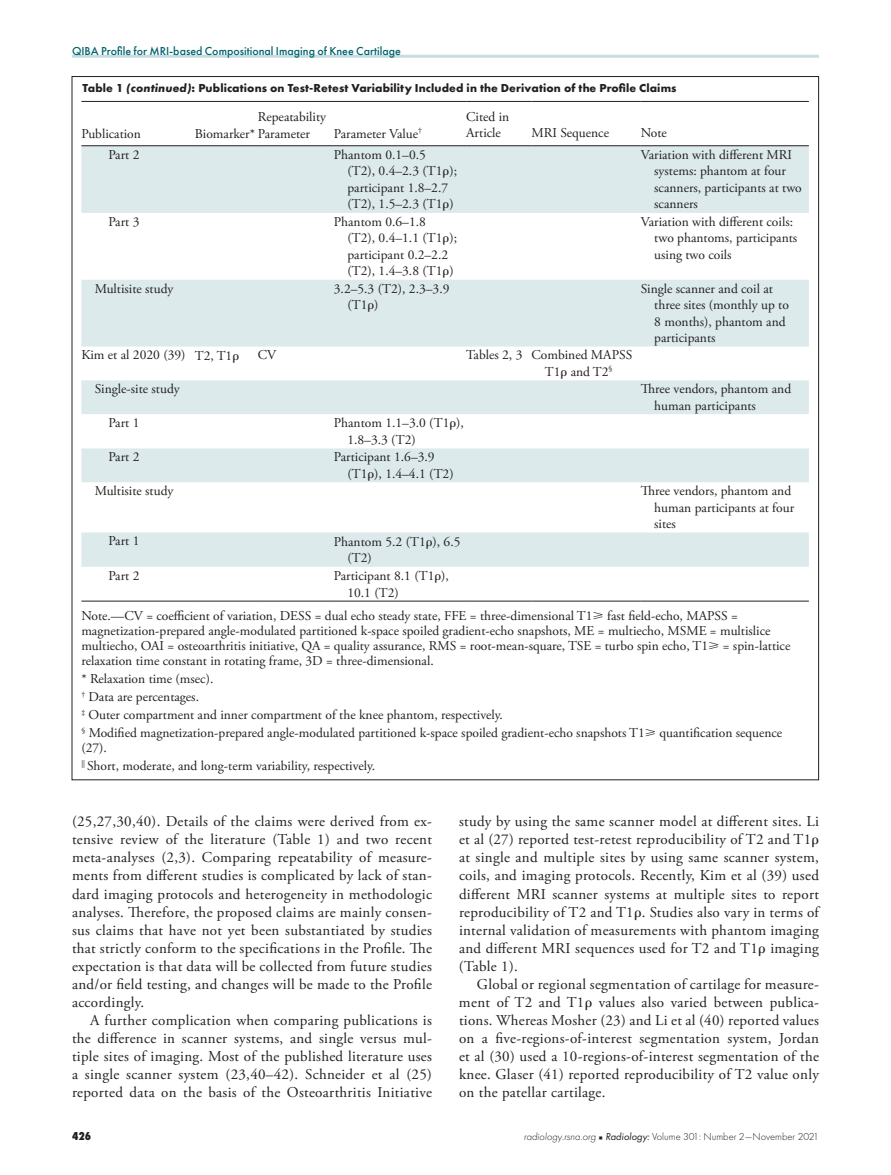
<style>
.page{position:relative;width:891px;height:1175px;background:#fff}
.page>*{position:absolute;margin:0;border:0;box-sizing:border-box;transform-origin:0 0}
.t1{font:15px/18px "Adobe Garamond Pro";letter-spacing:.02em;color:#231f20;text-align:justify}
.t2{font:13.5px/16.5px "Adobe Garamond Pro";color:#231f20}
.t3{font:700 12px "Futura PT";letter-spacing:.01em;color:#231f20}
.t4{font:500 12px "Futura PT";color:#00636d}
.t5{font:800 12px "Futura PT Cond";color:#231f20}
.t6{font:300 10.5px "Futura PT";color:#231f20}
.s1{font-style:italic}
.s2{font-family:"Universal Greekwith Math Pi"}
.s3{font-family:"Universal Newswith Comm Pi";font-weight:400;font-size:6px}
.s4{font-weight:400;font-style:italic}
</style>
<div class="page">
<hr style="left:72px;top:55px;width:747px;height:3px;background:#c6dee1">
<svg style="left:81px;top:146px;width:728px;height:421px;fill:#dceaec"></svg>
<hr style="left:81px;top:101px;width:114px;height:1px;background:#231f20">
<hr style="left:195px;top:101px;width:63px;height:1px;background:#231f20">
<hr style="left:258px;top:101px;width:76px;height:1px;background:#231f20">
<hr style="left:334px;top:101px;width:132px;height:1px;background:#231f20">
<hr style="left:466px;top:101px;width:65px;height:1px;background:#231f20">
<hr style="left:531px;top:101px;width:110px;height:1px;background:#231f20">
<hr style="left:641px;top:101px;width:168px;height:1px;background:#231f20">
<hr style="left:81px;top:145px;width:114px;height:1px;background:#231f20">
<hr style="left:195px;top:145px;width:63px;height:1px;background:#231f20">
<hr style="left:258px;top:145px;width:76px;height:1px;background:#231f20">
<hr style="left:334px;top:145px;width:132px;height:1px;background:#231f20">
<hr style="left:466px;top:145px;width:65px;height:1px;background:#231f20">
<hr style="left:531px;top:145px;width:110px;height:1px;background:#231f20">
<hr style="left:641px;top:145px;width:168px;height:1px;background:#231f20">
<hr style="left:81px;top:600px;width:114px;height:1px;background:#231f20">
<hr style="left:195px;top:600px;width:63px;height:1px;background:#231f20">
<hr style="left:258px;top:600px;width:76px;height:1px;background:#231f20">
<hr style="left:334px;top:600px;width:132px;height:1px;background:#231f20">
<hr style="left:466px;top:600px;width:65px;height:1px;background:#231f20">
<hr style="left:531px;top:600px;width:110px;height:1px;background:#231f20">
<hr style="left:641px;top:600px;width:168px;height:1px;background:#231f20">
<p class="t4" style="left:72px;top:44px;width:331px">QIBA Profile for MRI-based Compositional Imaging of Knee Cartilage</p>
<p class="t3" style="left:82px;top:80px;width:596px">Table 1 <span class="s1">(continued)</span>: Publications on Test-Retest Variability Included in the Derivation of the Profile Claims</p>
<p class="t2" style="left:258px;top:109px;width:70px">Repeatability</p>
<p class="t2" style="left:81px;top:125px;width:61px">Publication</p>
<p class="t2" style="left:195px;top:125px;width:117px">Biomarker* Parameter</p>
<p class="t2" style="left:334px;top:125px;width:90px">Parameter Value<sup>†</sup></p>
<p class="t2" style="left:466px;top:109px;width:45px">Cited in<br>Article</p>
<p class="t2" style="left:531px;top:125px;width:79px">MRI Sequence</p>
<p class="t2" style="left:641px;top:125px;width:28px">Note</p>
<p class="t2" style="left:108px;top:147px;width:33px">Part 2</p>
<p class="t2" style="left:347px;top:147px;width:111px;text-indent:-14px">Phantom 0.1–0.5 (T2), 0.4–2.3 (T1<span class="s2">R</span>); participant 1.8–2.7 (T2), 1.5–2.3 (T1<span class="s2">R</span>)</p>
<p class="t2" style="left:654px;top:147px;width:149px;text-indent:-14px">Variation with different MRI systems: phantom at four scanners, participants at two scanners</p>
<p class="t2" style="left:108px;top:214px;width:33px">Part 3</p>
<p class="t2" style="left:347px;top:214px;width:111px;text-indent:-14px">Phantom 0.6–1.8 (T2), 0.4–1.1 (T1<span class="s2">R</span>); participant 0.2–2.2 (T2), 1.4–3.8 (T1<span class="s2">R</span>)</p>
<p class="t2" style="left:654px;top:214px;width:145px;text-indent:-14px">Variation with different coils: two phantoms, participants using two coils</p>
<p class="t2" style="left:95px;top:280px;width:80px">Multisite study</p>
<p class="t2" style="left:347px;top:280px;width:104px;text-indent:-14px">3.2–5.3 (T2), 2.3–3.9 (T1<span class="s2">R</span>)</p>
<p class="t2" style="left:654px;top:280px;width:136px;text-indent:-14px">Single scanner and coil at three sites (monthly up to<br>8 months), phantom and participants</p>
<p class="t2" style="left:81px;top:347px;width:159px">Kim et al 2020 (39) T2, T1<span class="s2">R</span></p>
<p class="t2" style="left:258px;top:347px;width:20px">CV</p>
<p class="t2" style="left:545px;top:347px;width:89px;text-indent:-79px">Tables 2, 3 Combined MAPSS<br>T1<span class="s2">R</span> and T2<sup>§</sup></p>
<p class="t2" style="left:95px;top:381px;width:86px">Single-site study</p>
<p class="t2" style="left:654px;top:381px;width:138px;text-indent:-14px">Three vendors, phantom and human participants</p>
<p class="t2" style="left:108px;top:415px;width:33px">Part 1</p>
<p class="t2" style="left:347px;top:415px;width:118px;text-indent:-14px">Phantom 1.1–3.0 (T1<span class="s2">R</span>),<br>1.8–3.3 (T2)</p>
<p class="t2" style="left:108px;top:449px;width:33px">Part 2</p>
<p class="t2" style="left:347px;top:449px;width:108px;text-indent:-14px">Participant 1.6–3.9 (T1<span class="s2">R</span>), 1.4–4.1 (T2)</p>
<p class="t2" style="left:95px;top:483px;width:80px">Multisite study</p>
<p class="t2" style="left:654px;top:483px;width:141px;text-indent:-14px">Three vendors, phantom and human participants at four sites</p>
<p class="t2" style="left:108px;top:533px;width:33px">Part 1</p>
<p class="t2" style="left:347px;top:534px;width:115px;text-indent:-14px">Phantom 5.2 (T1<span class="s2">R</span>), 6.5 (T2)</p>
<p class="t2" style="left:108px;top:567px;width:33px">Part 2</p>
<p class="t2" style="left:347px;top:568px;width:103px;text-indent:-14px">Participant 8.1 (T1<span class="s2">R</span>),<br>10.1 (T2)</p>
<p class="t2" style="left:81px;top:609px;width:710px;line-height:15px">Note.—CV = coefficient of variation, DESS = dual echo steady state, FFE = three-dimensional T1<span class="s2">&gt;</span> fast field-echo, MAPSS = magnetization-prepared angle-modulated partitioned k-space spoiled gradient-echo snapshots, ME = multiecho, MSME = multislice multiecho, OAI = osteoarthritis initiative, QA = quality assurance, RMS = root-mean-square, TSE = turbo spin echo, T1<span class="s2">&gt;</span> = spin-lattice relaxation time constant in rotating frame, 3D = three-dimensional.</p>
<p class="t2" style="left:81px;top:670px;width:702px;line-height:18px">* Relaxation time (msec).<br><sup>†</sup> Data are percentages.<br><sup>‡</sup> Outer compartment and inner compartment of the knee phantom, respectively.<br><sup>§</sup> Modified magnetization-prepared angle-modulated partitioned k-space spoiled gradient-echo snapshots T1<span class="s2">&gt;</span> quantification sequence</p>
<p class="t2" style="left:81px;top:739px;width:295px;line-height:18px">(27).<br><sup>||</sup> Short, moderate, and long-term variability, respectively.</p>
<p class="t1" style="left:72px;top:813px;width:362px">(25,27,30,40). Details of the claims were derived from ex&shy;tensive review of the literature (Table 1) and two recent meta-analyses (2,3). Comparing repeatability of measure&shy;ments from different studies is complicated by lack of stan&shy;dard imaging protocols and heterogeneity in methodologic analyses. Therefore, the proposed claims are mainly consen&shy;sus claims that have not yet been substantiated by studies that strictly conform to the specifications in the Profile. The expectation is that data will be collected from future studies and/or field testing, and changes will be made to the Profile accordingly.</p>
<p class="t1" style="left:72px;top:1011px;width:362px;text-indent:18px">A further complication when comparing publications is the difference in scanner systems, and single versus mul&shy;tiple sites of imaging. Most of the published literature uses a single scanner system (23,40–42). Schneider et al (25) reported data on the basis of the Osteoarthritis Initiative</p>
<p class="t1" style="left:459px;top:813px;width:362px">study by using the same scanner model at different sites. Li et al (27) reported test-retest reproducibility of T2 and T1<span class="s2">R </span>at single and multiple sites by using same scanner system, coils, and imaging protocols. Recently, Kim et al (39) used different MRI scanner systems at multiple sites to report reproducibility of T2 and T1<span class="s2">R</span>. Studies also vary in terms of internal validation of measurements with phantom imaging and different MRI sequences used for T2 and T1<span class="s2">R</span> imaging (Table 1).</p>
<p class="t1" style="left:459px;top:975px;width:362px;text-indent:18px">Global or regional segmentation of cartilage for measure&shy;ment of T2 and T1<span class="s2">R</span> values also varied between publica&shy;tions. Whereas Mosher (23) and Li et al (40) reported values on a five-regions-of-interest segmentation system, Jordan et al (30) used a 10-regions-of-interest segmentation of the knee. Glaser (41) reported reproducibility of T2 value only on the patellar cartilage.</p>
<p class="t5" style="left:72px;top:1129px;width:21px">426</p>
<p class="t6" style="left:524px;top:1131px;width:297px"><span class="s1">radiology.rsna.org</span> <span class="s3">n</span> <span class="s4">Radiology:</span> Volume 301: Number 2—November 2021</p>
</div>
